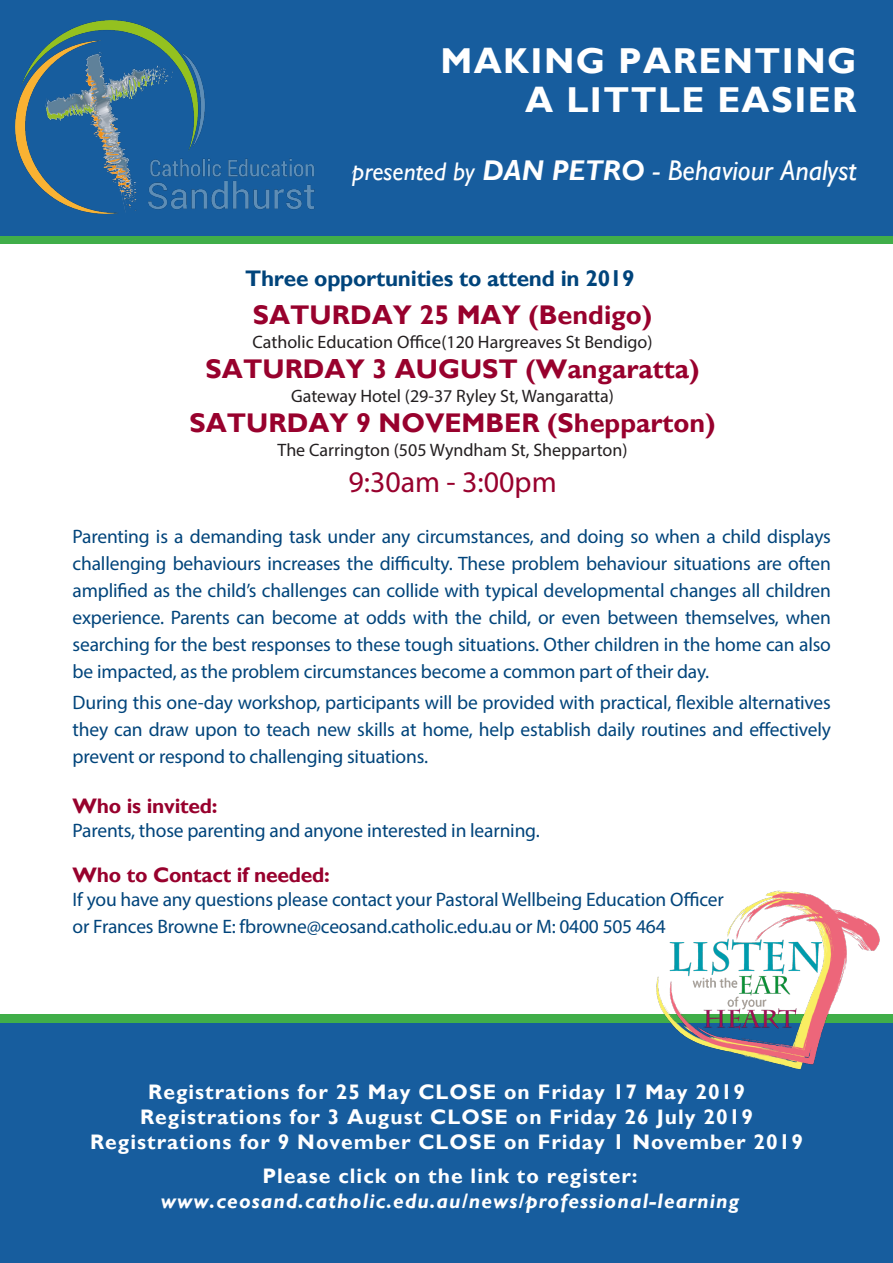
<style>
.page{position:relative;width:893px;height:1263px;background:#fff}
.page>*{position:absolute;margin:0;border:0;box-sizing:border-box;transform-origin:0 0}
.t1{font:700 36px "Gill Sans";letter-spacing:.04em;color:#fff}
.t2{font:30px "Myriad Pro";color:#98012d}
.t3{font:italic 28.5px "Gill Sans";color:#fff}
.t4{font:700 27px "Gill Sans";color:#98012d}
.t5{font:700 22.5px "Gill Sans";letter-spacing:-.01em;color:#00447b}
.t6{font:700 21px "Gill Sans";letter-spacing:.05em;color:#fff}
.t7{font:italic 700 21px "Gill Sans";letter-spacing:.05em;color:#fff}
.t8{font:700 21px "Gill Sans";letter-spacing:-.01em;color:#98012d}
.t9{font:19.5px/27px "Myriad Pro";letter-spacing:-.01em;color:#00447b;text-align:justify}
.t10{font:18px "Myriad Pro";color:#231f20}
.s1{font-size:25.5px}
.s2{font-weight:700}
</style>
<div class="page">
<div style="left:0;top:1014px;width:893px;height:14px;background:#40ae49"></div>
<div style="left:0;top:229px;width:893px;height:14px;background:#40ae49"></div>
<div style="left:0;top:1023px;width:893px;height:240px;background:#175d9e"></div>
<div style="left:0;top:0;width:893px;height:235px;background:#175d9e"></div>
<img style="left:16px;top:20px;width:299px;height:194px">
<img style="left:656px;top:890px;width:224px;height:180px">
<p class="t1" style="left:440px;top:40px;width:417px">MAKING PARENTING</p>
<p class="t1" style="left:525px;top:79px;width:333px">A LITTLE EASIER</p>
<p class="t3" style="left:352px;top:154px;width:506px"><span class="s1">presented by</span> <span class="s2">DAN PETRO</span> - Behaviour Analyst</p>
<p class="t5" style="left:245px;top:265px;width:391px">Three opportunities to attend in 2019</p>
<p class="t4" style="left:253px;top:299px;width:401px">SATURDAY 25 MAY (Bendigo)</p>
<p class="t10" style="left:253px;top:331px;width:402px">Catholic Education Office(120 Hargreaves St Bendigo)</p>
<p class="t4" style="left:206px;top:353px;width:495px">SATURDAY 3 AUGUST (Wangaratta)</p>
<p class="t10" style="left:291px;top:385px;width:324px">Gateway Hotel (29-37 Ryley St, Wangaratta)</p>
<p class="t4" style="left:189px;top:407px;width:528px">SATURDAY 9 NOVEMBER (Shepparton)</p>
<p class="t10" style="left:277px;top:438px;width:352px">The Carrington (505 Wyndham St, Shepparton)</p>
<p class="t2" style="left:348px;top:463px;width:210px">9:30am - 3:00pm</p>
<p class="t9" style="left:73px;top:523px;width:760px">Parenting is a demanding task under any circumstances, and doing so when a child displays challenging behaviours increases the difficulty. These problem behaviour situations are often amplified as the child’s challenges can collide with typical developmental changes all children experience. Parents can become at odds with the child, or even between themselves, when searching for the best responses to these tough situations. Other children in the home can also be impacted, as the problem circumstances become a common part of their day.</p>
<p class="t9" style="left:73px;top:689px;width:760px">During this one-day workshop, participants will be provided with practical, flexible alternatives they can draw upon to teach new skills at home, help establish daily routines and effectively prevent or respond to challenging situations.</p>
<p class="t8" style="left:73px;top:793px;width:147px">Who is invited:</p>
<p class="t9" style="left:73px;top:816px;width:469px">Parents, those parenting and anyone interested in learning.</p>
<p class="t8" style="left:73px;top:862px;width:259px">Who to Contact if needed:</p>
<p class="t9" style="left:73px;top:886px;width:653px">If you have any questions please contact your Pastoral Wellbeing Education Officer</p>
<p class="t9" style="left:73px;top:913px;width:595px">or Frances Browne E: fbrowne@ceosand.catholic.edu.au or M: 0400 505 464</p>
<p class="t6" style="left:148px;top:1079px;width:598px">Registrations for 25 May CLOSE on Friday 17 May 2019</p>
<p class="t6" style="left:140px;top:1104px;width:614px">Registrations for 3 August CLOSE on Friday 26 July 2019</p>
<p class="t6" style="left:90px;top:1129px;width:714px">Registrations for 9 November CLOSE on Friday 1 November 2019</p>
<p class="t6" style="left:262px;top:1163px;width:377px">Please click on the link to register:</p>
<p class="t7" style="left:161px;top:1189px;width:580px">www.ceosand.catholic.edu.au/news/professional-learning</p>
</div>
